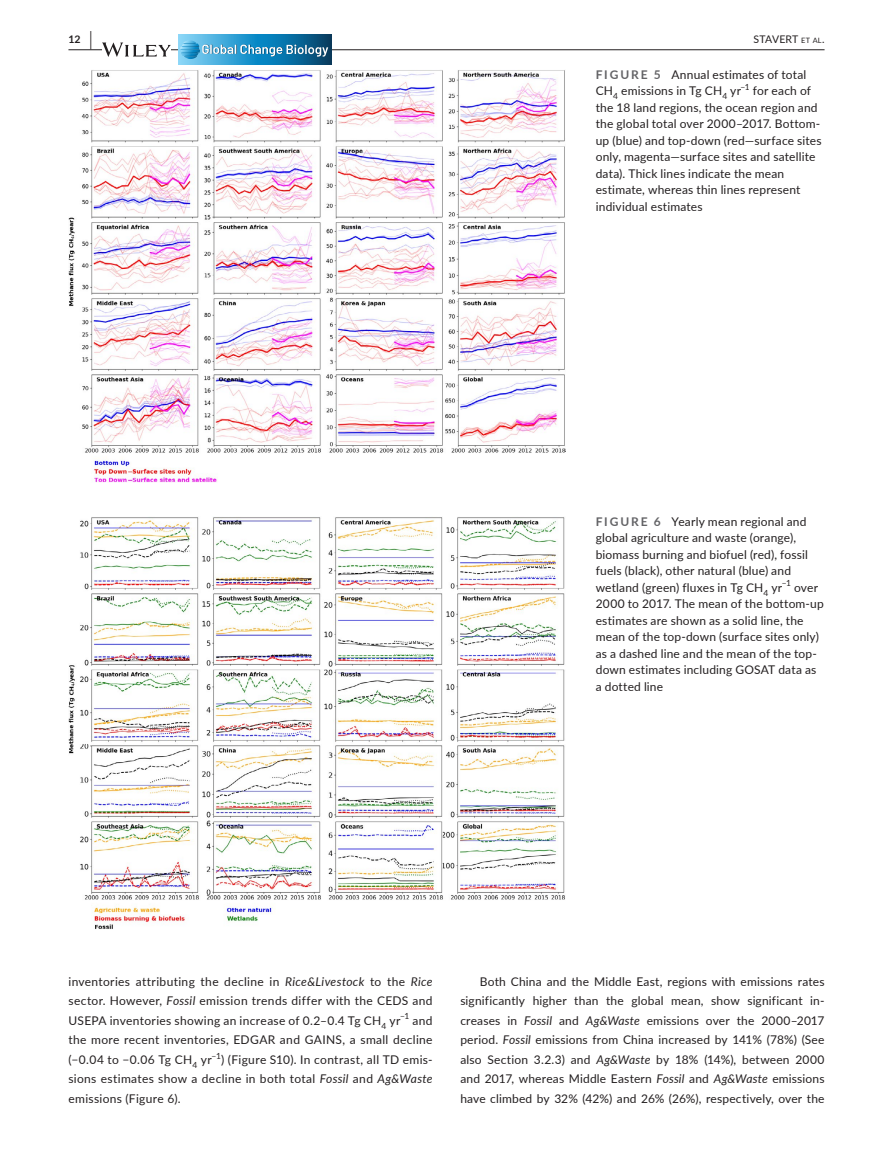
<style>
.page{position:relative;width:893px;height:1174px;background:#fff}
.page>*{position:absolute;margin:0;border:0;box-sizing:border-box;transform-origin:0 0}
.t1{font:12px/16.5px "Lato";letter-spacing:.015em;color:#231f20}
.t2{font:10.5px "Lato";letter-spacing:.01em;color:#231f20}
.t3{font:700 10.5px "Lato";color:#231f20}
.t4{font:8.4px "Lato";color:#231f20}
.s1{font-size:19.5px}
.s2{font-size:7.35px}
.s3{font-weight:700;color:#636366}
.s4{font-style:italic}
</style>
<div class="page">
<hr style="left:68px;top:49px;width:756px;height:1px;background:#231f20">
<svg style="left:102px;top:42px;width:69px;height:15px"></svg>
<svg style="left:178px;top:64px;width:153px;height:1px"></svg>
<svg style="left:178px;top:35px;width:153px;height:29px;background:#2c8dbc"></svg>
<svg style="left:180px;top:40px;width:149px;height:19px;background:#4799c1"></svg>
<img style="left:68px;top:70px;width:498px;height:412px">
<img style="left:68px;top:517px;width:497px;height:412px">
<p class="t3" style="left:68px;top:31px;width:25px">12 <span class="s1">|</span></p>
<p class="t2" style="left:754px;top:31px;width:72px">STAVERT <span class="s2">et al</span>.</p>
<p class="t1" style="left:596px;top:66px;width:212px"><span class="s3">FIGURE 5</span> Annual estimates of total<br>CH<sub>4</sub> emissions in Tg CH<sub>4</sub> yr</p>
<p class="t4" style="left:741px;top:81px;width:11px">−1</p>
<p class="t1" style="left:596px;top:82px;width:227px;text-indent:157px">for each of the 18 land regions, the ocean region and the global total over 2000–2017. Bottom&shy;up (blue) and top-down (red—surface sites only, magenta—surface sites and satellite data). Thick lines indicate the mean estimate, whereas thin lines represent individual estimates</p>
<p class="t1" style="left:596px;top:513px;width:214px"><span class="s3">FIGURE 6</span> Yearly mean regional and global agriculture and waste (orange), biomass burning and biofuel (red), fossil fuels (black), other natural (blue) and wetland (green) fluxes in Tg CH<sub>4</sub> yr</p>
<p class="t4" style="left:782px;top:577px;width:11px">−1</p>
<p class="t1" style="left:596px;top:579px;width:229px;text-indent:198px">over<br>2000 to 2017. The mean of the bottom-up estimates are shown as a solid line, the mean of the top-down (surface sites only) as a dashed line and the mean of the top&shy;down estimates including GOSAT data as a dotted line</p>
<p class="t1" style="left:68px;top:971px;width:366px;line-height:19.5px;text-align:justify">inventories attributing the decline in <span class="s4">Rice&amp;Livestock</span> to the <span class="s4">Rice </span>sector. However, <span class="s4">Fossil</span> emission trends differ with the CEDS and USEPA inventories showing an increase of 0.2–0.4 Tg CH<sub>4</sub> yr<sup>−1</sup> and the more recent inventories, EDGAR and GAINS, a small decline (−0.04 to −0.06 Tg CH<sub>4</sub> yr<sup>−1</sup>) (Figure S10). In contrast, all TD emis&shy;sions estimates show a decline in both total <span class="s4">Fossil</span> and <span class="s4">Ag&amp;Waste </span>emissions (Figure 6).</p>
<p class="t1" style="left:460px;top:971px;width:366px;line-height:19.5px;text-align:justify;text-indent:20px">Both China and the Middle East, regions with emissions rates significantly higher than the global mean, show significant in&shy;creases in <span class="s4">Fossil</span> and <span class="s4">Ag&amp;Waste</span> emissions over the 2000–2017 period. <span class="s4">Fossil</span> emissions from China increased by 141% (78%) (See also Section 3.2.3) and <span class="s4">Ag&amp;Waste</span> by 18% (14%), between 2000 and 2017, whereas Middle Eastern <span class="s4">Fossil</span> and <span class="s4">Ag&amp;Waste</span> emissions have climbed by 32% (42%) and 26% (26%), respectively, over the</p>
</div>
